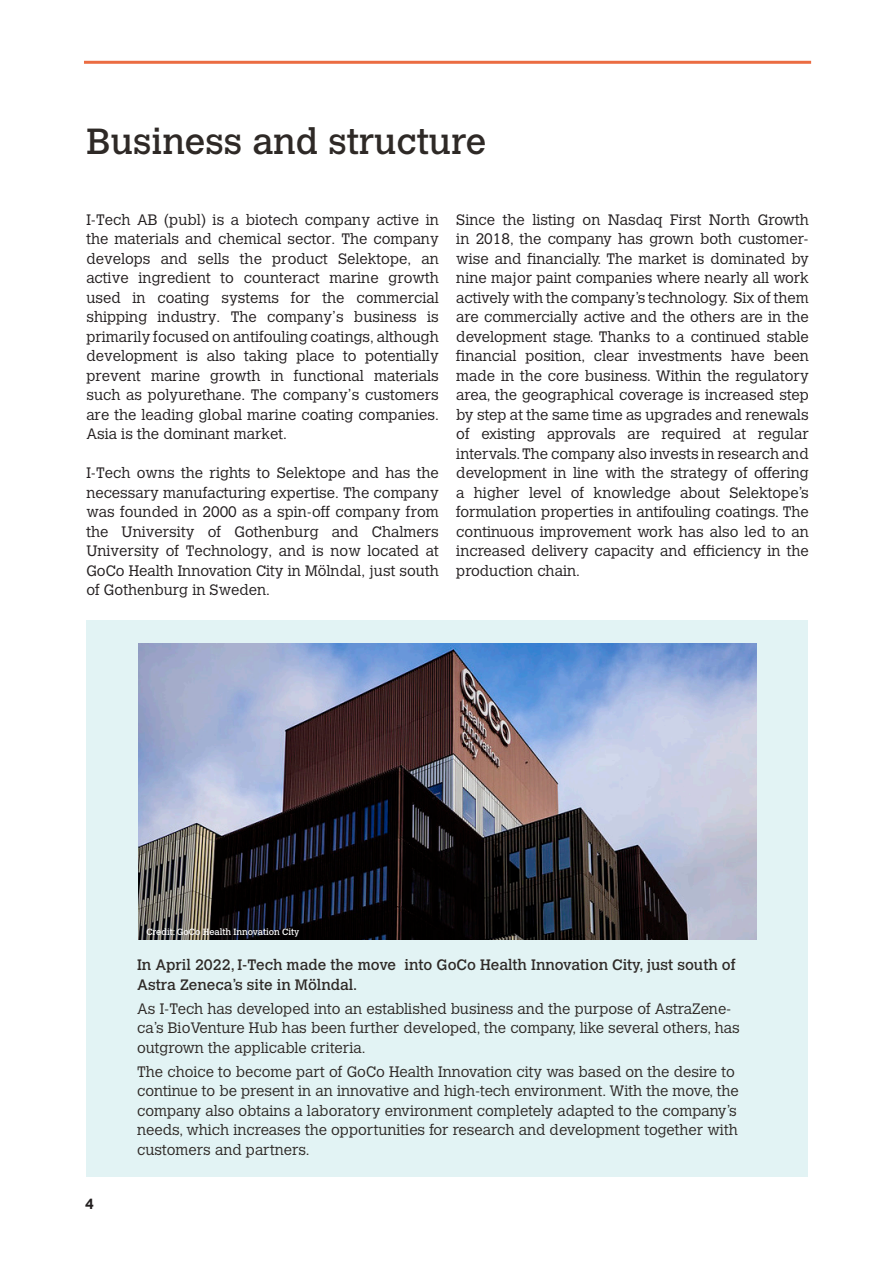
<style>
.page{position:relative;width:893px;height:1263px;background:#fff}
.page>*{position:absolute;margin:0;border:0;box-sizing:border-box;transform-origin:0 0}
.Rubrik_1{font:36px "Calvert MT Std";color:#2e2926}
.t1{font:300 15px/19.5px "Calvert MT Std";color:#231f20;text-align:justify}
.t2{font:300 15px/19.5px "Calvert MT Std";color:#2e2926}
.t3{font:15px/19.5px "Calvert MT Std";color:#2e2926}
.t4{font:700 15px "Aktiv Grotesk";color:#231f20}
.Rubrik_2{font:9px "Calvert MT Std";color:#fff}
</style>
<div class="page">
<hr style="left:84px;top:61px;width:727px;height:3px;background:#eb6c42">
<div style="left:86px;top:621px;width:721px;height:556px;background:#e2f3f4"></div>
<img style="left:138px;top:643px;width:619px;height:297px">
<p class="Rubrik_1" style="left:86px;top:121px;width:402px">Business and structure</p>
<p class="t1" style="left:86px;top:210px;width:354px">I-Tech AB (publ) is a biotech company active in the materials and chemical sector. The company develops and sells the product Selektope, an active ingredient to counteract marine growth used in coating systems for the commercial shipping industry. The company’s business is primarily focused on antifouling coatings, although development is also taking place to potentially prevent marine growth in functional materials such as polyurethane. The company’s customers are the leading global marine coating companies.<br>Asia is the dominant market.</p>
<p class="t1" style="left:86px;top:464px;width:354px">I-Tech owns the rights to Selektope and has the necessary manufacturing expertise. The company was founded in 2000 as a spin-off company from the University of Gothenburg and Chalmers University of Technology, and is now located at GoCo Health Innovation City in Mölndal, just south of Gothenburg in Sweden.</p>
<p class="t1" style="left:456px;top:210px;width:354px">Since the listing on Nasdaq First North Growth in 2018, the company has grown both customer&shy;wise and financially. The market is dominated by nine major paint companies where nearly all work actively with the company’s technology. Six of them are commercially active and the others are in the development stage. Thanks to a continued stable financial position, clear investments have been made in the core business. Within the regulatory area, the geographical coverage is increased step by step at the same time as upgrades and renewals of existing approvals are required at regular intervals. The company also invests in research and development in line with the strategy of offering a higher level of knowledge about Selektope’s formulation properties in antifouling coatings. The continuous improvement work has also led to an increased delivery capacity and efficiency in the production chain.</p>
<p class="Rubrik_2" style="left:146px;top:927px;width:155px">Credit: GoCo Health Innovation City</p>
<p class="t4" style="left:85px;top:1195px;width:10px">4</p>
<p class="t3" style="left:137px;top:955px;width:600px">In April 2022, I-Tech made the move into GoCo Health Innovation City, just south of<br>Astra Zeneca’s site in Mölndal.</p>
<p class="t2" style="left:137px;top:999px;width:604px">As I-Tech has developed into an established business and the purpose of AstraZene&shy;ca’s BioVenture Hub has been further developed, the company, like several others, has outgrown the applicable criteria.</p>
<p class="t2" style="left:137px;top:1062px;width:603px">The choice to become part of GoCo Health Innovation city was based on the desire to continue to be present in an innovative and high-tech environment. With the move, the company also obtains a laboratory environment completely adapted to the company’s needs, which increases the opportunities for research and development together with customers and partners.</p>
</div>
